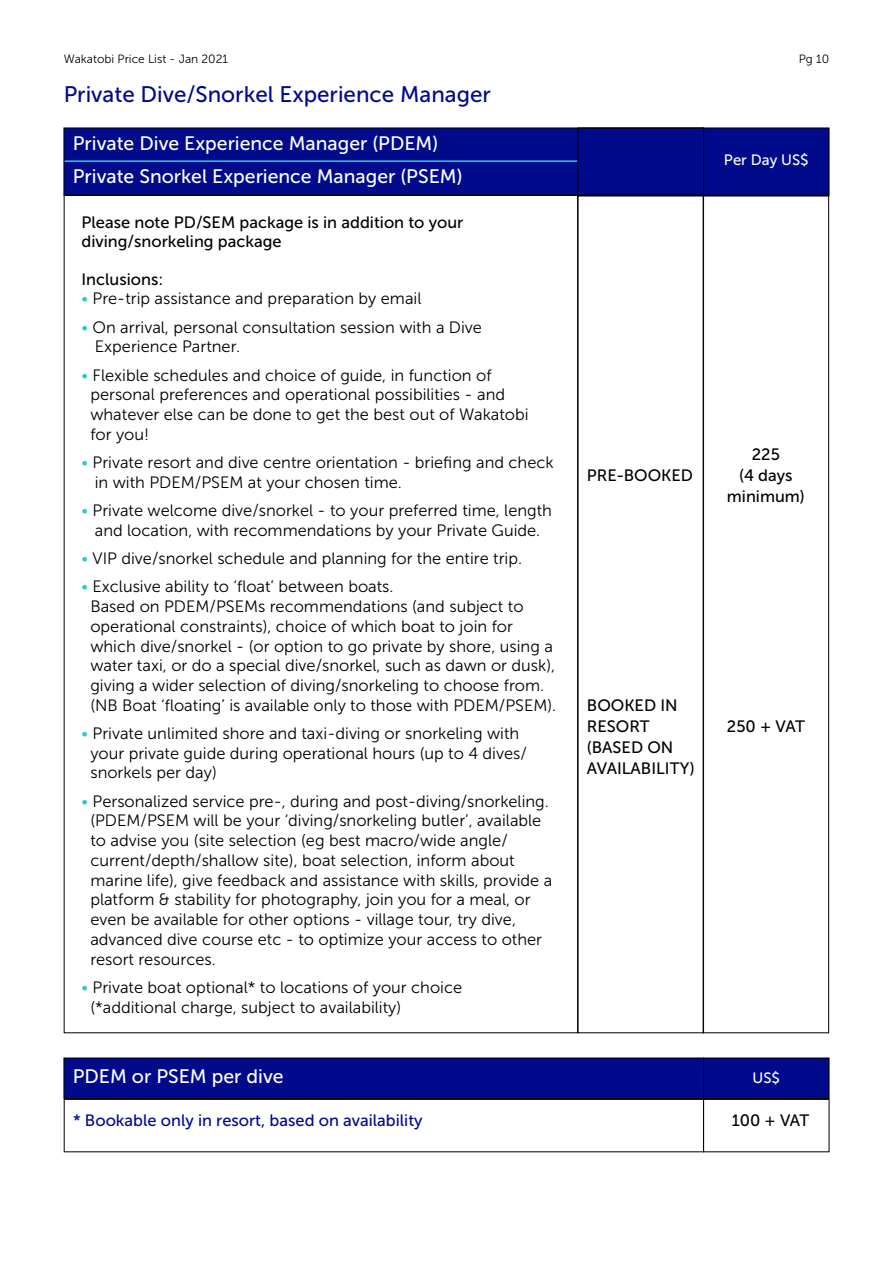
<style>
.page{position:relative;width:893px;height:1263px;background:#fff}
.page>*{position:absolute;margin:0;border:0;box-sizing:border-box;transform-origin:0 0}
.t1{font:22.5px "Museo Sans 500";color:#010a8b}
.t2{font:19.5px/32.8px "Museo Sans 500";color:#fff}
.t3{font:16.5px/19.8px "Museo Sans 300";color:#000}
.t4{font:16.5px/21px "Museo Sans 500";color:#000}
.t5{font:16.5px "Museo Sans 500";color:#010a8b}
.t6{font:15px "Museo Sans 500";color:#fff}
.t7{font:12px "Museo Sans 300";color:#000}
.s1{color:#26cad3}
</style>
<div class="page">
<div style="left:64px;top:128px;width:639px;height:67px;background:#010a8b"></div>
<div style="left:703px;top:128px;width:126px;height:67px;background:#010a8b"></div>
<div style="left:703px;top:128px;width:126px;height:68px;border:1px solid #000"></div>
<div style="left:703px;top:196px;width:126px;height:837px;border:1px solid #000"></div>
<div style="left:578px;top:196px;width:126px;height:837px;border:1px solid #000"></div>
<hr style="left:65px;top:160px;width:512px;height:2px;background:#26cad3">
<div style="left:578px;top:128px;width:126px;height:68px;border:1px solid #000"></div>
<div style="left:64px;top:1058px;width:639px;height:40px;background:#010a8b"></div>
<div style="left:64px;top:1058px;width:640px;height:41px;border:1px solid #000"></div>
<div style="left:703px;top:1058px;width:126px;height:40px;background:#010a8b"></div>
<div style="left:703px;top:1058px;width:126px;height:41px;border:1px solid #000"></div>
<div style="left:64px;top:1099px;width:640px;height:53px;border:1px solid #000"></div>
<div style="left:703px;top:1099px;width:126px;height:53px;border:1px solid #000"></div>
<p class="t7" style="left:64px;top:52px;width:166px">Wakatobi Price List - Jan 2021</p>
<p class="t7" style="left:799px;top:52px;width:32px">Pg 10</p>
<h1 class="t1" style="left:64px;top:82px;width:429px">Private Dive/Snorkel Experience Manager</h1>
<p class="t2" style="left:73px;top:127px;width:391px">Private Dive Experience Manager (PDEM)<br>Private Snorkel Experience Manager (PSEM)</p>
<p class="t6" style="left:724px;top:152px;width:86px">Per Day US$</p>
<p class="t4" style="left:82px;top:212px;width:383px;line-height:19.8px">Please note PD/SEM package is in addition to your diving/snorkeling package</p>
<p class="t4" style="left:82px;top:269px;width:83px">Inclusions:</p>
<p class="t3" style="left:82px;top:289px;width:341px"><span class="s1">•</span> Pre-trip assistance and preparation by email</p>
<p class="t3" style="left:95px;top:317px;width:389px;text-indent:-13px"><span class="s1">•</span> On arrival, personal consultation session with a Dive<br>Experience Partner.</p>
<p class="t3" style="left:90px;top:365px;width:440px;text-indent:-9px"><span class="s1">•</span> Flexible schedules and choice of guide, in function of personal preferences and operational possibilities - and whatever else can be done to get the best out of Wakatobi for you!</p>
<p class="t3" style="left:95px;top:453px;width:460px;text-indent:-13px"><span class="s1">•</span> Private resort and dive centre orientation - briefing and check in with PDEM/PSEM at your chosen time.</p>
<p class="t3" style="left:82px;top:501px;width:472px;text-align:center"><span class="s1">•</span> Private welcome dive/snorkel - to your preferred time, length and location, with recommendations by your Private Guide.</p>
<p class="t3" style="left:82px;top:549px;width:442px"><span class="s1">•</span> VIP dive/snorkel schedule and planning for the entire trip.</p>
<p class="t3" style="left:90px;top:577px;width:467px;text-indent:-9px"><span class="s1">•</span> Exclusive ability to ‘float’ between boats.<br>Based on PDEM/PSEMs recommendations (and subject to operational constraints), choice of which boat to join for which dive/snorkel - (or option to go private by shore, using a water taxi, or do a special dive/snorkel, such as dawn or dusk), giving a wider selection of diving/snorkeling to choose from. (NB Boat ‘floating’ is available only to those with PDEM/PSEM).</p>
<p class="t3" style="left:90px;top:723px;width:438px;text-indent:-9px"><span class="s1">•</span> Private unlimited shore and taxi-diving or snorkeling with your private guide during operational hours (up to 4 dives/ snorkels per day)</p>
<p class="t3" style="left:90px;top:791px;width:463px;text-indent:-9px"><span class="s1">•</span> Personalized service pre-, during and post-diving/snorkeling. (PDEM/PSEM will be your ‘diving/snorkeling butler’, available to advise you (site selection (eg best macro/wide angle/ current/depth/shallow site), boat selection, inform about marine life), give feedback and assistance with skills, provide a platform &amp; stability for photography, join you for a meal, or even be available for other options - village tour, try dive, advanced dive course etc - to optimize your access to other resort resources.</p>
<p class="t3" style="left:90px;top:977px;width:373px;text-indent:-9px"><span class="s1">•</span> Private boat optional* to locations of your choice (*additional charge, subject to availability)</p>
<p class="t4" style="left:587px;top:465px;width:108px">PRE-BOOKED</p>
<p class="t4" style="left:587px;top:695px;width:109px">BOOKED IN<br>RESORT (BASED ON<br>AVAILABILITY)</p>
<p class="t4" style="left:727px;top:444px;width:80px;text-align:center">225<br>(4 days minimum)</p>
<p class="t4" style="left:727px;top:716px;width:79px">250 + VAT</p>
<p class="t2" style="left:73px;top:1060px;width:212px">PDEM or PSEM per dive</p>
<p class="t6" style="left:752px;top:1070px;width:29px">US$</p>
<p class="t5" style="left:73px;top:1111px;width:351px">* Bookable only in resort, based on availability</p>
<p class="t4" style="left:732px;top:1109px;width:79px">100 + VAT</p>
</div>
